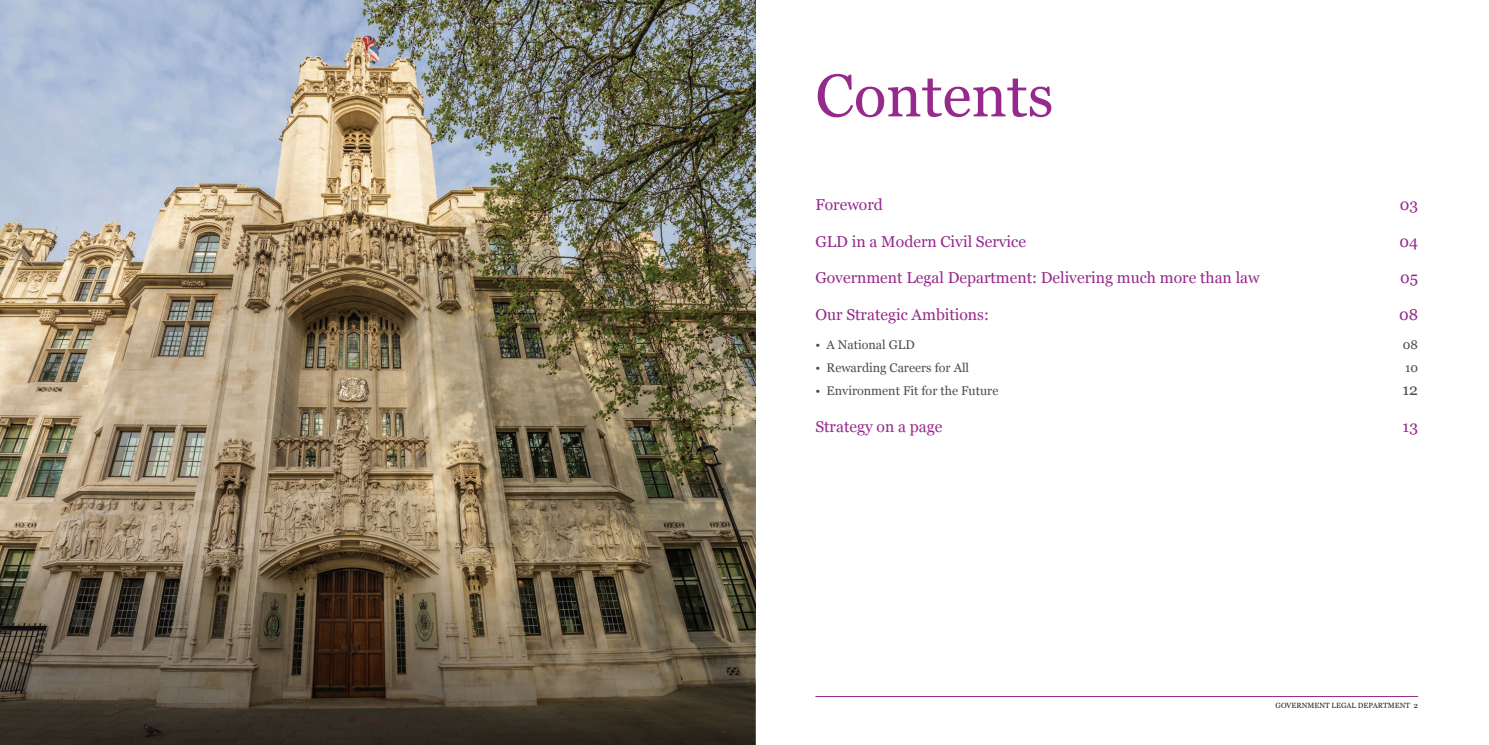
<style>
.page{position:relative;width:1489px;height:745px;background:#fff}
.page>*{position:absolute;margin:0;border:0;box-sizing:border-box;transform-origin:0 0}
._04__Bigger_heads{font:60px "Georgia";color:#96298d}
.t1{font:15.75px "Georgia";color:#96298d}
.t2{font:15.75px "Georgia";color:#4b4c4d}
.t3{font:12.5px "Georgia";color:#4b4c4d}
.t4{font:7.5px "Georgia";color:#231f20}
</style>
<div class="page">
<img style="left:0;top:0;width:755px;height:526px">
<svg style="left:0;top:526px;width:755px;height:218px;background:#605441"></svg>
<hr style="left:815px;top:695px;width:602px;height:1px;background:#96298d">
<p class="_04__Bigger_heads" style="left:815px;top:52px;width:240px">Contents</p>
<p class="t1" style="left:815px;top:193px;width:69px">Foreword</p>
<p class="t1" style="left:1399px;top:193px;width:20px">03</p>
<p class="t1" style="left:815px;top:229px;width:212px">GLD in a Modern Civil Service</p>
<p class="t1" style="left:1399px;top:229px;width:20px">04</p>
<p class="t1" style="left:815px;top:266px;width:446px">Government Legal Department: Delivering much more than law</p>
<p class="t1" style="left:1399px;top:266px;width:19px">05</p>
<p class="t1" style="left:815px;top:303px;width:175px">Our Strategic Ambitions:</p>
<p class="t1" style="left:1398px;top:303px;width:21px">08</p>
<p class="t3" style="left:815px;top:336px;width:101px">• A National GLD</p>
<p class="t3" style="left:1402px;top:336px;width:17px">08</p>
<p class="t3" style="left:815px;top:358px;width:155px">• Rewarding Careers for All</p>
<p class="t3" style="left:1404px;top:358px;width:15px">10</p>
<p class="t3" style="left:815px;top:381px;width:184px">• Environment Fit for the Future</p>
<p class="t2" style="left:1402px;top:378px;width:17px">12</p>
<p class="t1" style="left:815px;top:414px;width:128px">Strategy on a page</p>
<p class="t1" style="left:1402px;top:414px;width:17px">13</p>
<p class="t4" style="left:1275px;top:699px;width:144px">GOVERNMENT LEGAL DEPARTMENT 2</p>
</div>
